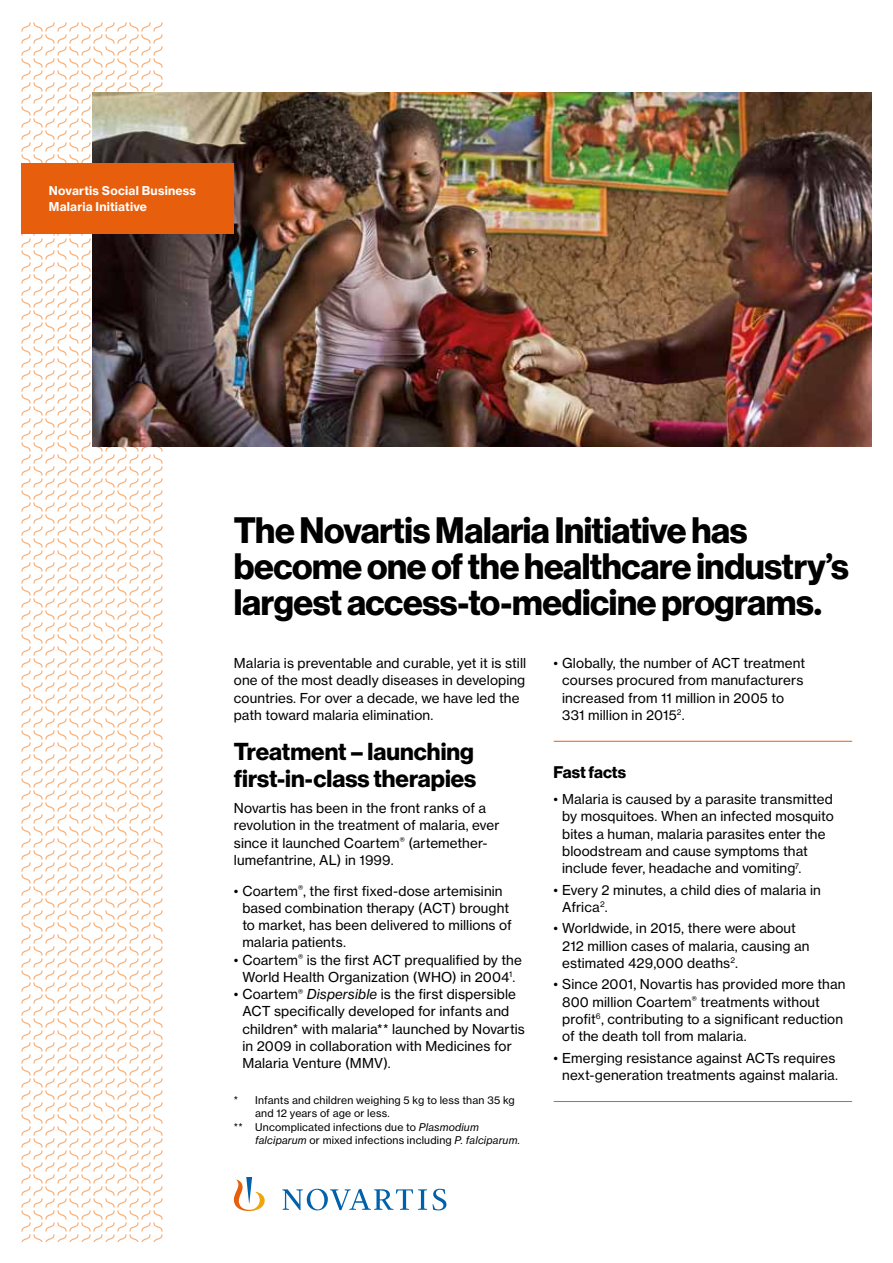
<style>
.page{position:relative;width:893px;height:1263px;background:#fff}
.page>*{position:absolute;margin:0;border:0;box-sizing:border-box;transform-origin:0 0}
.t1{font:700 36px/36px "Volta Modern Display 75";letter-spacing:-.01em;color:#000}
.t2{font:700 24px/27px "Volta Modern Display 75";color:#000}
.t3{font:700 16.5px "Volta Modern Display 75";letter-spacing:-.005em;color:#000}
.t4{font:13.5px/17.2px "Volta Modern Text 55 Roman";letter-spacing:.01em;color:#000}
.t5{font:700 12px/15.8px "Volta Modern Text 75";letter-spacing:.015em;color:#fff}
.t6{font:10.5px "Volta Modern Text 55 Roman";letter-spacing:.015em;color:#000}
.s1{font-family:"Volta Modern Text 56";font-style:italic}
</style>
<div class="page">
<svg style="left:21px;top:22px;width:143px;height:1220px"></svg>
<svg style="left:234px;top:1177px;width:212px;height:34px"></svg>
<img style="left:92px;top:92px;width:780px;height:354px">
<hr style="left:554px;top:741px;width:298px;height:1px;background:#e75f0d">
<hr style="left:554px;top:1101px;width:298px;height:1px;background:#e75f0d">
<div style="left:21px;top:163px;width:213px;height:71px;background:#e75f0d"></div>
<p class="t5" style="left:49px;top:183px;width:149px">Novartis Social Business<br>Malaria Initiative</p>
<h1 class="t1" style="left:234px;top:513px;width:617px">The Novartis Malaria Initiative has become one of the healthcare industry’s largest access-to-medicine programs.</h1>
<p class="t4" style="left:234px;top:654px;width:294px">Malaria is preventable and curable, yet it is still one of the most deadly diseases in developing countries. For over a decade, we have led the path toward malaria elimination.</p>
<h2 class="t2" style="left:234px;top:739px;width:244px">Treatment – launching first-in-class therapies</h2>
<p class="t4" style="left:234px;top:799px;width:267px">Novartis has been in the front ranks of a revolution in the treatment of malaria, ever since it launched Coartem<sup>®</sup> (artemether&shy;lumefantrine, AL) in 1999.</p>
<p class="t4" style="left:242px;top:882px;width:271px;text-indent:-8px">• Coartem<sup>®</sup>, the first fixed-dose artemisinin based combination therapy (ACT) brought to market, has been delivered to millions of malaria patients.</p>
<p class="t4" style="left:234px;top:951px;width:290px;text-align:center">• Coartem<sup>®</sup> is the first ACT prequalified by the<br>World Health Organization (WHO) in 2004<sup>1</sup>.</p>
<p class="t4" style="left:242px;top:985px;width:284px;text-indent:-9px">• Coartem<sup>®</sup> <span class="s1">Dispersible</span> is the first dispersible ACT specifically developed for infants and children* with malaria** launched by Novartis in 2009 in collaboration with Medicines for Malaria Venture (MMV).</p>
<p class="t6" style="left:234px;top:1093px;width:282px">* Infants and children weighing 5 kg to less than 35 kg</p>
<p class="t6" style="left:255px;top:1107px;width:136px">and 12 years of age or less.</p>
<p class="t6" style="left:234px;top:1120px;width:246px">** Uncomplicated infections due to <span class="s1">Plasmodium</span></p>
<p class="t6" style="left:255px;top:1134px;width:266px"><span class="s1">falciparum</span> or mixed infections including <span class="s1">P. falciparum</span>.</p>
<p class="t4" style="left:562px;top:654px;width:245px;text-indent:-9px">• Globally, the number of ACT treatment courses procured from manufacturers increased from 11 million in 2005 to 331 million in 2015<sup>2</sup>.</p>
<p class="t3" style="left:554px;top:763px;width:74px">Fast facts</p>
<p class="t4" style="left:562px;top:790px;width:273px;text-indent:-9px">• Malaria is caused by a parasite transmitted by mosquitoes. When an infected mosquito bites a human, malaria parasites enter the bloodstream and cause symptoms that include fever, headache and vomiting<sup>7</sup>.</p>
<p class="t4" style="left:562px;top:881px;width:260px;text-indent:-9px">• Every 2 minutes, a child dies of malaria in<br>Africa<sup>2</sup>.</p>
<p class="t4" style="left:562px;top:920px;width:249px;text-indent:-9px">• Worldwide, in 2015, there were about<br>212 million cases of malaria, causing an estimated 429,000 deaths<sup>2</sup>.</p>
<p class="t4" style="left:562px;top:976px;width:285px;text-indent:-9px">• Since 2001, Novartis has provided more than 800 million Coartem<sup>®</sup> treatments without profit<sup>6</sup>, contributing to a significant reduction of the death toll from malaria.</p>
<p class="t4" style="left:554px;top:1049px;width:286px;text-align:right">• Emerging resistance against ACTs requires next-generation treatments against malaria.</p>
</div>
